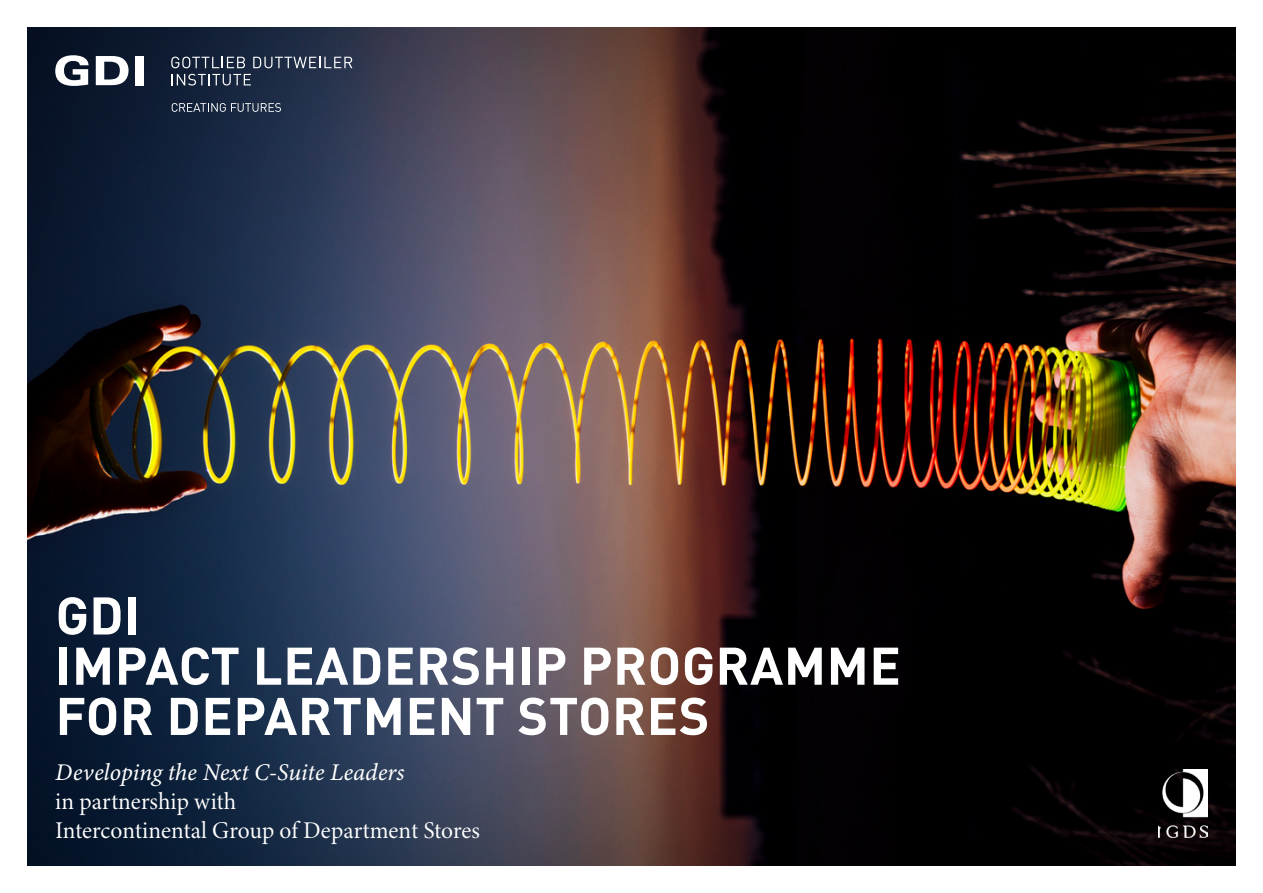
<style>
.page{position:relative;width:1263px;height:893px;background:#fff}
.page>*{position:absolute;margin:0;border:0;box-sizing:border-box;transform-origin:0 0}
.t1{font:700 52.05px/50.2px "DINOT";letter-spacing:.01em;color:#fff}
.t2{font:24px/28.8px "Minion Variable Concept";color:#fff}
.t3{font:italic 24px "Minion Variable Concept";color:#fff}
</style>
<div class="page">
<img style="left:28px;top:28px;width:1207px;height:837px">
<svg style="left:55px;top:55px;width:34px;height:31px"></svg>
<svg style="left:96px;top:56px;width:33px;height:29px"></svg>
<div style="left:135px;top:56px;width:9px;height:29px;background:#fff"></div>
<svg style="left:171px;top:57px;width:74px;height:11px"></svg>
<svg style="left:253px;top:57px;width:99px;height:11px"></svg>
<svg style="left:172px;top:74px;width:79px;height:12px"></svg>
<svg style="left:172px;top:103px;width:109px;height:9px"></svg>
<img style="left:1158px;top:770px;width:50px;height:68px">
<h1 class="t1" style="left:56px;top:588px;width:847px">GDI<br>IMPACT LEADERSHIP PROGRAMME<br>FOR DEPARTMENT STORES</h1>
<p class="t3" style="left:55px;top:756px;width:351px">Developing the Next C-Suite Leaders</p>
<p class="t2" style="left:55px;top:787px;width:426px">in partnership with<br>Intercontinental Group of Department Stores</p>
</div>
